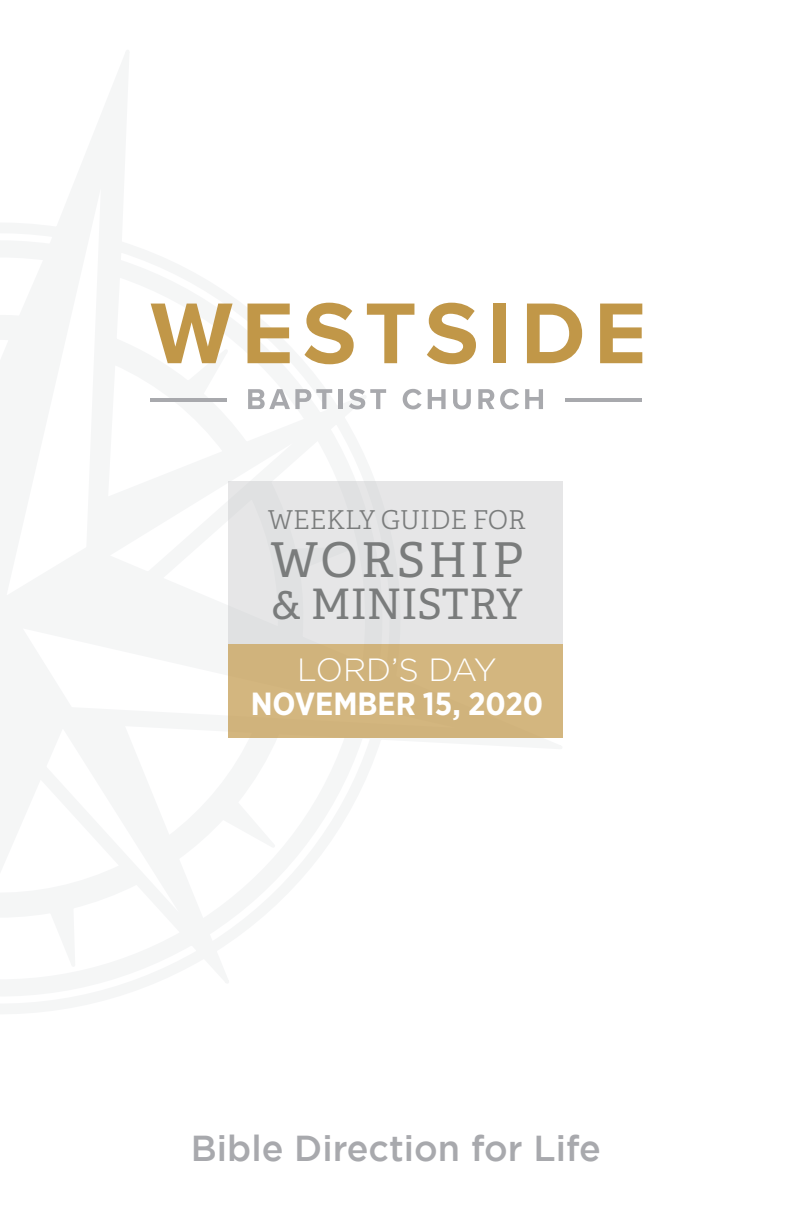
<style>
.page{position:relative;width:792px;height:1224px;background:#fff}
.page>*{position:absolute;margin:0;border:0;box-sizing:border-box;transform-origin:0 0}
.t1{font:48px "Adelle";letter-spacing:.07em;color:#7a7c7c}
.t2{font:42px "Adelle";color:#7a7c7c}
.t3{font:500 36px "Gotham";color:#a8a9ad}
.t4{font:700 32px "Gotham Narrow";color:#fff}
.t5{font:300 32px "Gotham";letter-spacing:-.04em;color:#fff}
.t6{font:300 26px "Adelle";color:#7a7c7c}
</style>
<div class="page">
<div style="left:229px;top:481px;width:334px;height:163px;background:#e6e6e7"></div>
<div style="left:229px;top:644px;width:334px;height:93px;background:#d3b67f"></div>
<svg style="left:151px;top:304px;width:82px;height:59px"></svg>
<svg style="left:248px;top:304px;width:42px;height:59px"></svg>
<svg style="left:304px;top:303px;width:50px;height:61px"></svg>
<svg style="left:367px;top:304px;width:47px;height:59px"></svg>
<svg style="left:427px;top:303px;width:49px;height:61px"></svg>
<div style="left:494px;top:304px;width:12px;height:59px;background:#c19748"></div>
<svg style="left:527px;top:304px;width:55px;height:59px"></svg>
<svg style="left:600px;top:304px;width:42px;height:59px"></svg>
<svg style="left:248px;top:389px;width:84px;height:20px"></svg>
<hr style="left:339px;top:389px;width:4px;height:20px;background:#a8a9ad">
<svg style="left:349px;top:389px;width:37px;height:20px"></svg>
<svg style="left:403px;top:389px;width:19px;height:20px"></svg>
<svg style="left:428px;top:389px;width:18px;height:20px"></svg>
<svg style="left:453px;top:389px;width:18px;height:20px"></svg>
<svg style="left:478px;top:389px;width:16px;height:20px"></svg>
<svg style="left:500px;top:389px;width:19px;height:20px"></svg>
<svg style="left:525px;top:389px;width:18px;height:20px"></svg>
<hr style="left:150px;top:398px;width:77px;height:4px;background:#a8a9ad">
<hr style="left:565px;top:398px;width:77px;height:4px;background:#a8a9ad">
<p class="t6" style="left:268px;top:504px;width:260px">WEEKLY GUIDE FOR</p>
<p class="t1" style="left:271px;top:531px;width:255px">WORSHIP</p>
<p class="t2" style="left:272px;top:579px;width:252px">&amp; MINISTRY</p>
<p class="t5" style="left:297px;top:653px;width:201px">LORD’S DAY</p>
<p class="t4" style="left:251px;top:684px;width:294px">NOVEMBER 15, 2020</p>
<p class="t3" style="left:191px;top:1128px;width:412px">Bible Direction for Life</p>
</div>
